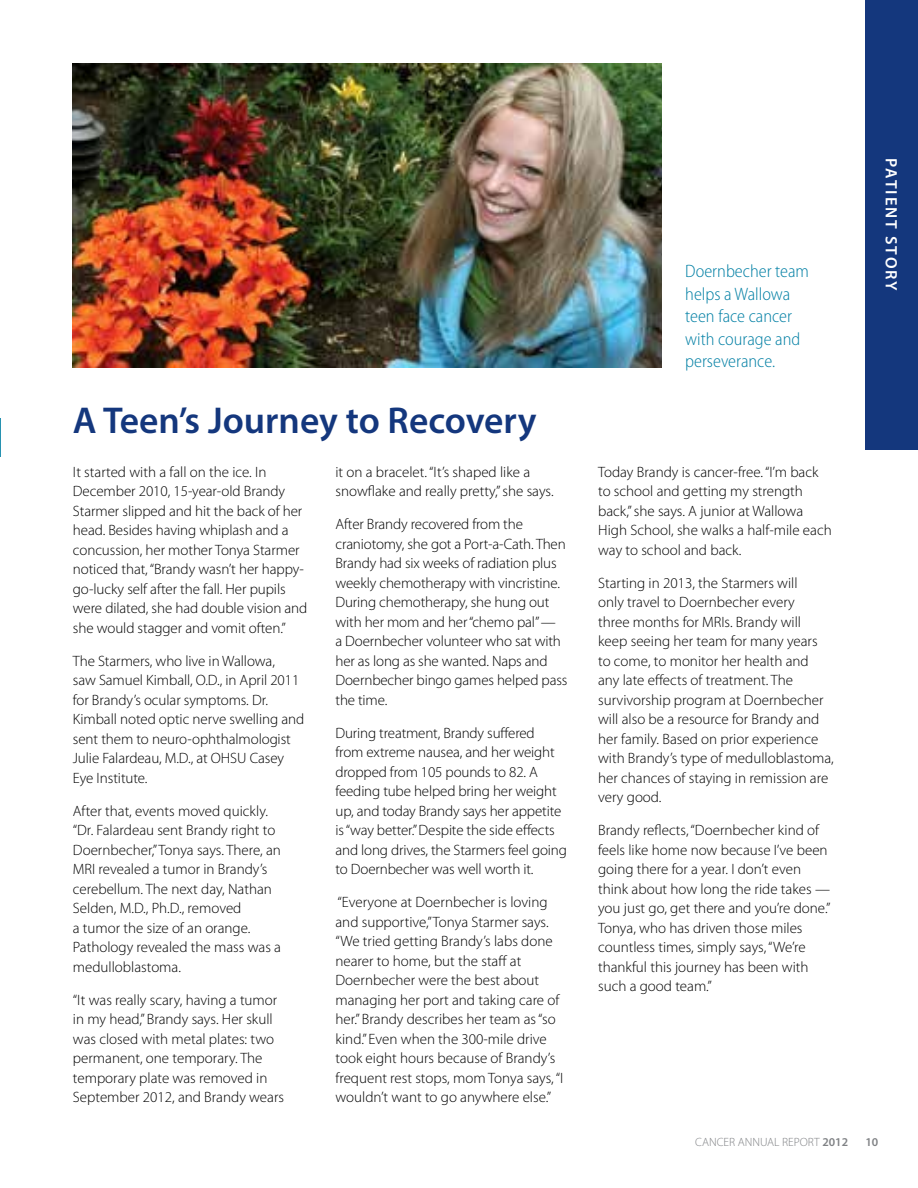
<style>
.page{position:relative;width:918px;height:1188px;background:#fff}
.page>*{position:absolute;margin:0;border:0;box-sizing:border-box;transform-origin:0 0}
.t1{font:600 37.5px "Myriad Pro";color:#14377d}
.t2{font:300 semi-condensed 18px/22.5px "Myriad Pro";color:#007fa4}
.t3{font:600 16.5px "Myriad Pro";color:#fff}
.t4{font:300 15px/19.5px "Myriad Pro";color:#000}
.t5{font:300 12px "Myriad Pro";color:#808285}
.t6{font:600 12px "Myriad Pro";color:#808285}
.s1{font-weight:600}
</style>
<div class="page">
<div style="left:865px;top:0;width:53px;height:449px;background:#14377d"></div>
<img style="left:73px;top:64px;width:589px;height:303px">
<hr style="left:0;top:419px;width:1px;height:38px;background:#007fa4">
<h1 class="t1" style="left:73px;top:396px;width:465px">A Teen’s Journey to Recovery</h1>
<p class="t4" style="left:73px;top:462px;width:236px">It started with a fall on the ice. In December 2010, 15-year-old Brandy Starmer slipped and hit the back of her head. Besides having whiplash and a concussion, her mother Tonya Starmer noticed that, “Brandy wasn’t her happy&shy;go-lucky self after the fall. Her pupils were dilated, she had double vision and she would stagger and vomit often.”</p>
<p class="t4" style="left:73px;top:651px;width:233px">The Starmers, who live in Wallowa,<br>saw Samuel Kimball, O.D., in April 2011 for Brandy’s ocular symptoms. Dr.<br>Kimball noted optic nerve swelling and sent them to neuro-ophthalmologist Julie Falardeau, M.D., at OHSU Casey Eye Institute.</p>
<p class="t4" style="left:73px;top:801px;width:210px">After that, events moved quickly. “Dr. Falardeau sent Brandy right to<br>Doernbecher,” Tonya says. There, an<br>MRI revealed a tumor in Brandy’s cerebellum. The next day, Nathan<br>Selden, M.D., Ph.D., removed<br>a tumor the size of an orange.<br>Pathology revealed the mass was a medulloblastoma.</p>
<p class="t4" style="left:73px;top:990px;width:213px">“It was really scary, having a tumor in my head,” Brandy says. Her skull was closed with metal plates: two permanent, one temporary. The temporary plate was removed in<br>September 2012, and Brandy wears</p>
<p class="t4" style="left:336px;top:462px;width:218px">it on a bracelet. “It’s shaped like a snowflake and really pretty,” she says.</p>
<p class="t4" style="left:336px;top:515px;width:233px">After Brandy recovered from the craniotomy, she got a Port-a-Cath. Then Brandy had six weeks of radiation plus weekly chemotherapy with vincristine.<br>During chemotherapy, she hung out with her mom and her “chemo pal” —<br>a Doernbecher volunteer who sat with her as long as she wanted. Naps and Doernbecher bingo games helped pass the time.</p>
<p class="t4" style="left:336px;top:723px;width:233px">During treatment, Brandy suffered<br>from extreme nausea, and her weight dropped from 105 pounds to 82. A feeding tube helped bring her weight up, and today Brandy says her appetite is “way better.” Despite the side effects and long drives, the Starmers feel going to Doernbecher was well worth it.</p>
<p class="t4" style="left:336px;top:893px;width:229px">“Everyone at Doernbecher is loving and supportive,” Tonya Starmer says. “We tried getting Brandy’s labs done nearer to home, but the staff at Doernbecher were the best about managing her port and taking care of her.” Brandy describes her team as “so kind.” Even when the 300-mile drive took eight hours because of Brandy’s frequent rest stops, mom Tonya says, “I wouldn’t want to go anywhere else.”</p>
<p class="t2" style="left:685px;top:260px;width:125px">Doernbecher team helps a Wallowa teen face cancer with courage and perseverance.</p>
<p class="t4" style="left:598px;top:462px;width:235px">Today Brandy is cancer-free. “I’m back to school and getting my strength back,” she says. A junior at Wallowa High School, she walks a half-mile each way to school and back.</p>
<p class="t4" style="left:598px;top:573px;width:237px">Starting in 2013, the Starmers will<br>only travel to Doernbecher every<br>three months for MRIs. Brandy will keep seeing her team for many years to come, to monitor her health and<br>any late effects of treatment. The survivorship program at Doernbecher will also be a resource for Brandy and her family. Based on prior experience with Brandy’s type of medulloblastoma, her chances of staying in remission are very good.</p>
<p class="t4" style="left:598px;top:821px;width:234px">Brandy reflects, “Doernbecher kind of feels like home now because I’ve been going there for a year. I don’t even think about how long the ride takes — you just go, get there and you’re done.” Tonya, who has driven those miles countless times, simply says, “We’re thankful this journey has been with such a good team.”</p>
<p class="t3" style="left:902px;top:158px;width:133px;rotate:90deg">patient story</p>
<p class="t5" style="left:695px;top:1136px;width:154px">CANCER ANNUAL REPORT <span class="s1">2012</span></p>
<p class="t6" style="left:865px;top:1135px;width:14px">10</p>
</div>
